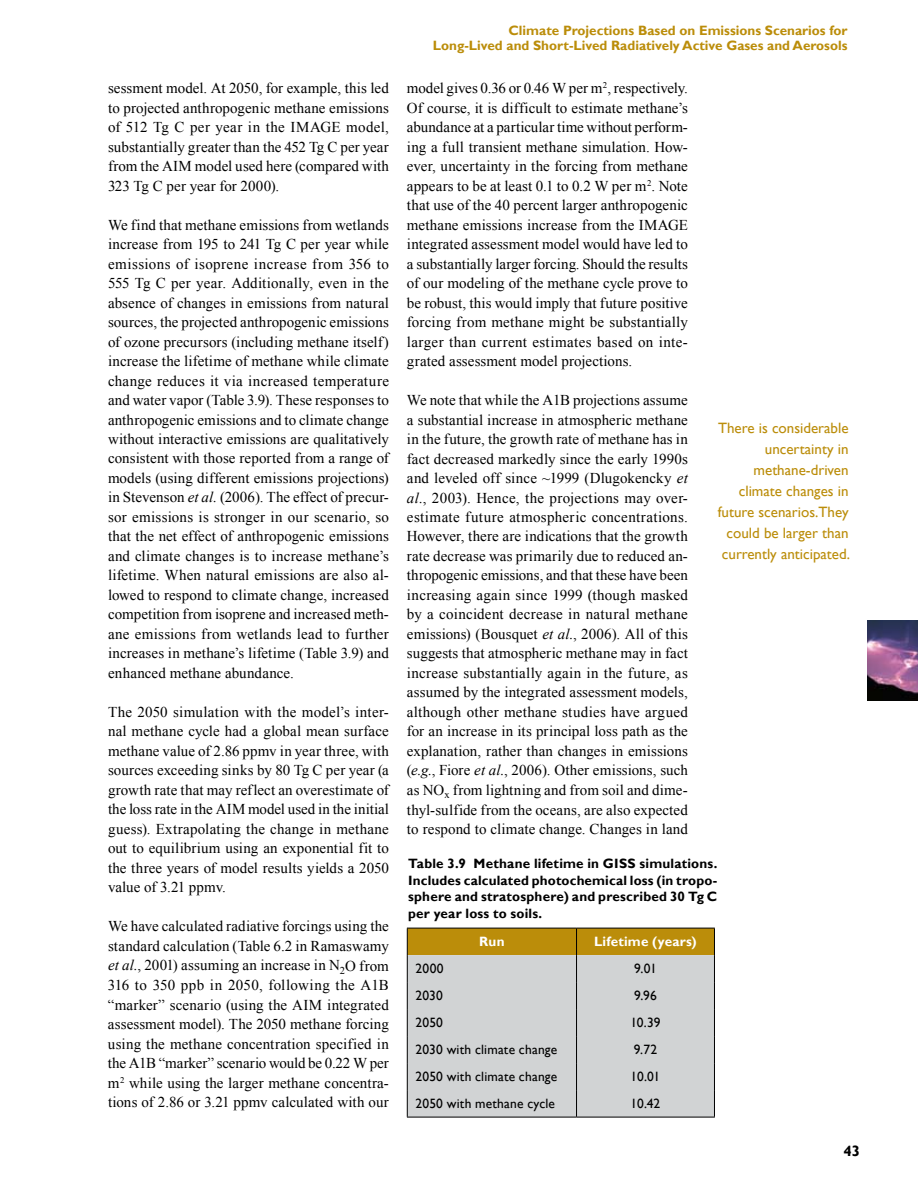
<style>
.page{position:relative;width:918px;height:1188px;background:#fff}
.page>*{position:absolute;margin:0;border:0;box-sizing:border-box;transform-origin:0 0}
.t1{font:15px/19.5px "Times New Roman";letter-spacing:.005em;color:#000;text-align:justify}
.t2{font:15px/21px "Gill Sans";color:#bb8d0a;text-align:right}
.t3{font:700 15px "Gill Sans";color:#000}
.t4{font:700 13.5px/16.5px "Gill Sans";letter-spacing:.015em;color:#000;text-align:justify}
.t5{font:700 13.5px/15px "Gill Sans";color:#bb8d0a;text-align:right}
.t6{font:13.5px "Gill Sans";letter-spacing:.015em;color:#000}
.t7{font:700 13.5px "Gill Sans";letter-spacing:.015em;color:#fff}
.s1{font-style:italic}
</style>
<div class="page">
<img style="left:867px;top:621px;width:51px;height:79px">
<svg style="left:407px;top:928px;width:308px;height:189px;background:#c5c1b0"></svg>
<hr style="left:407px;top:1117px;width:170px;height:1px;background:#000">
<hr style="left:577px;top:1117px;width:138px;height:1px;background:#000">
<p class="t1" style="left:108px;top:78px;width:283px">sessment model. At 2050, for example, this led to projected anthropogenic methane emissions of 512 Tg C per year in the IMAGE model, substantially greater than the 452 Tg C per year from the AIM model used here (compared with 323 Tg C per year for 2000).</p>
<p class="t1" style="left:108px;top:215px;width:282px">We find that methane emissions from wetlands increase from 195 to 241 Tg C per year while emissions of isoprene increase from 356 to 555 Tg C per year. Additionally, even in the absence of changes in emissions from natural sources, the projected anthropogenic emissions of ozone precursors (including methane itself) increase the lifetime of methane while climate change reduces it via increased temperature and water vapor (Table 3.9). These responses to anthropogenic emissions and to climate change without interactive emissions are qualitatively consistent with those reported from a range of models (using different emissions projections) in Stevenson <span class="s1">et al.</span> (2006). The effect of precur&shy;sor emissions is stronger in our scenario, so that the net effect of anthropogenic emissions and climate changes is to increase methane’s lifetime. When natural emissions are also al&shy;lowed to respond to climate change, increased competition from isoprene and increased meth&shy;ane emissions from wetlands lead to further increases in methane’s lifetime (Table 3.9) and enhanced methane abundance.</p>
<p class="t1" style="left:108px;top:702px;width:283px">The 2050 simulation with the model’s inter&shy;nal methane cycle had a global mean surface methane value of 2.86 ppmv in year three, with sources exceeding sinks by 80 Tg C per year (a growth rate that may reflect an overestimate of the loss rate in the AIM model used in the initial guess). Extrapolating the change in methane out to equilibrium using an exponential fit to the three years of model results yields a 2050 value of 3.21 ppmv.</p>
<p class="t1" style="left:108px;top:916px;width:282px">We have calculated radiative forcings using the standard calculation (Table 6.2 in Ramaswamy <span class="s1">et al.</span>, 2001) assuming an increase in N<sub>2</sub>O from 316 to 350 ppb in 2050, following the A1B “marker” scenario (using the AIM integrated assessment model). The 2050 methane forcing using the methane concentration specified in the A1B “marker” scenario would be 0.22 W per m<sup>2</sup> while using the larger methane concentra&shy;tions of 2.86 or 3.21 ppmv calculated with our</p>
<p class="t5" style="left:433px;top:23px;width:416px">Climate Projections Based on Emissions Scenarios for<br>Long-Lived and Short-Lived Radiatively Active Gases and Aerosols</p>
<p class="t1" style="left:407px;top:78px;width:282px">model gives 0.36 or 0.46 W per m<sup>2</sup>, respectively.<br>Of course, it is difficult to estimate methane’s abundance at a particular time without perform&shy;ing a full transient methane simulation. How&shy;ever, uncertainty in the forcing from methane appears to be at least 0.1 to 0.2 W per m<sup>2</sup>. Note that use of the 40 percent larger anthropogenic methane emissions increase from the IMAGE integrated assessment model would have led to a substantially larger forcing. Should the results of our modeling of the methane cycle prove to be robust, this would imply that future positive forcing from methane might be substantially larger than current estimates based on inte&shy;grated assessment model projections.</p>
<p class="t1" style="left:407px;top:390px;width:282px">We note that while the A1B projections assume a substantial increase in atmospheric methane in the future, the growth rate of methane has in fact decreased markedly since the early 1990s and leveled off since ~1999 (Dlugokencky <span class="s1">et al.</span>, 2003). Hence, the projections may over&shy;estimate future atmospheric concentrations.<br>However, there are indications that the growth rate decrease was primarily due to reduced an&shy;thropogenic emissions, and that these have been increasing again since 1999 (though masked by a coincident decrease in natural methane emissions) (Bousquet <span class="s1">et al.</span>, 2006). All of this suggests that atmospheric methane may in fact increase substantially again in the future, as assumed by the integrated assessment models, although other methane studies have argued for an increase in its principal loss path as the explanation, rather than changes in emissions (<span class="s1">e.g.</span>, Fiore <span class="s1">et al.</span>, 2006). Other emissions, such as NO<sub>x</sub> from lightning and from soil and dime&shy;thyl-sulfide from the oceans, are also expected to respond to climate change. Changes in land</p>
<p class="t2" style="left:718px;top:417px;width:134px">There is considerable uncertainty in methane-driven climate changes in future scenarios.They could be larger than currently anticipated.</p>
<p class="t4" style="left:408px;top:856px;width:311px">Table 3.9 Methane lifetime in GISS simulations.<br>Includes calculated photochemical loss (in tropo&shy;sphere and stratosphere) and prescribed 30 Tg C per year loss to soils.</p>
<p class="t7" style="left:479px;top:934px;width:27px">Run</p>
<p class="t7" style="left:594px;top:934px;width:104px">Lifetime (years)</p>
<p class="t6" style="left:415px;top:961px;width:30px">2000</p>
<p class="t6" style="left:634px;top:961px;width:24px">9.01</p>
<p class="t6" style="left:415px;top:988px;width:29px">2030</p>
<p class="t6" style="left:634px;top:988px;width:24px">9.96</p>
<p class="t6" style="left:415px;top:1015px;width:29px">2050</p>
<p class="t6" style="left:630px;top:1015px;width:32px">10.39</p>
<p class="t6" style="left:415px;top:1042px;width:143px">2030 with climate change</p>
<p class="t6" style="left:634px;top:1042px;width:25px">9.72</p>
<p class="t6" style="left:415px;top:1069px;width:143px">2050 with climate change</p>
<p class="t6" style="left:631px;top:1069px;width:31px">10.01</p>
<p class="t6" style="left:415px;top:1096px;width:141px">2050 with methane cycle</p>
<p class="t6" style="left:631px;top:1096px;width:31px">10.42</p>
<p class="t3" style="left:843px;top:1142px;width:18px">43</p>
</div>
